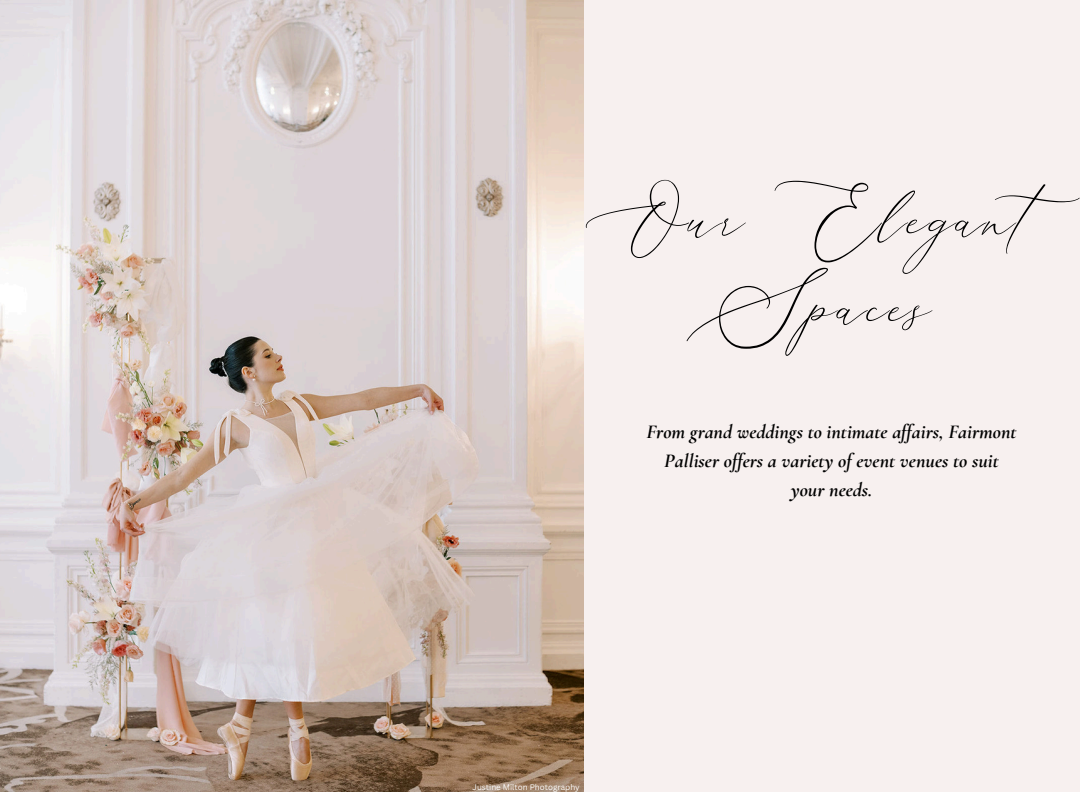
<style>
.page{position:relative;width:1080px;height:792px;background:#fff}
.page>*{position:absolute;margin:0;border:0;box-sizing:border-box;transform-origin:0 0}
.t1{font:62.9px/87.7px "Aerotis";letter-spacing:.035em;color:#000}
.t2{font:italic 700 20px/29.2px "Cormorant Garamond";color:#000;text-align:center}
.t3{font:8px "Canva Sans";color:#fefefe}
</style>
<div class="page">
<div style="left:580px;top:0;width:500px;height:792px;background:#f7f0ef"></div>
<img style="left:0;top:0;width:584px;height:792px">
<p class="t1" style="left:687px;top:175px;width:417px;text-indent:-101px">Our Elegant<br>Spaces</p>
<h2 class="t2" style="left:647px;top:417px;width:371px">From grand weddings to intimate af airs, Fairmont<br>Palliser of ers a variety of event venues to suit your needs.</h2>
<h1 class="t3" style="left:473px;top:782px;width:109px">Justine Milton Photography</h1>
</div>
